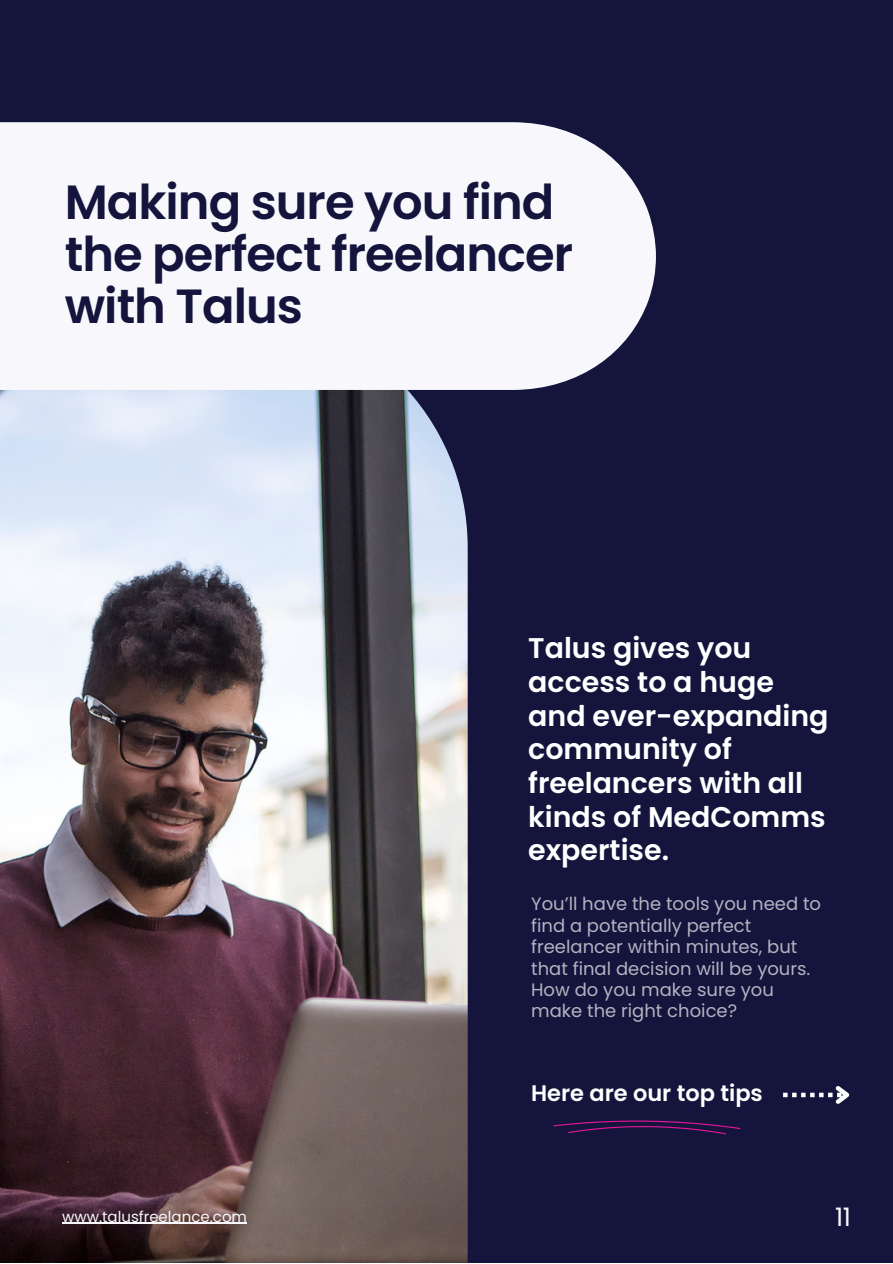
<style>
.page{position:relative;width:893px;height:1264px;background:#fff}
.page>*{position:absolute;margin:0;border:0;box-sizing:border-box;transform-origin:0 0}
.t1{font:600 48px/51.8px "Poppins";letter-spacing:-.02em;color:#14143d}
.t2{font:600 28.5px/33.8px "Poppins";color:#fff}
.t3{font:25.5px "Poppins";color:#f8f8fc}
.t4{font:600 22.5px "Poppins";color:#fff}
.t5{font:18px/21.3px "Poppins";color:#b3b3c0}
.t6{font:15px "Poppins";color:#f8f8fc}
</style>
<div class="page">
<div style="left:0;top:0;width:892px;height:1262px;background:#14143d"></div>
<img style="left:0;top:390px;width:467px;height:872px">
<div style="left:0;top:122px;width:656px;height:268px;background:#f8f8fc"></div>
<svg style="left:783px;top:1086px;width:67px;height:18px"></svg>
<svg style="left:553px;top:1120px;width:187px;height:14px"></svg>
<hr style="left:62px;top:1222px;width:185px;height:1px;background:#f8f8fc">
<p class="t1" style="left:65px;top:177px;width:510px">Making sure you find the perfect freelancer with Talus</p>
<p class="t2" style="left:528px;top:631px;width:302px">Talus gives you access to a huge and ever-expanding community of freelancers with all kinds of MedComms expertise.</p>
<p class="t5" style="left:531px;top:893px;width:291px">You’ll have the tools you need to find a potentially perfect freelancer within minutes, but that final decision will be yours.<br>How do you make sure you make the right choice?</p>
<p class="t4" style="left:531px;top:1076px;width:233px">Here are our top tips</p>
<p class="t6" style="left:62px;top:1205px;width:186px">www.talusfreelance.com</p>
<p class="t3" style="left:835px;top:1199px;width:17px">11</p>
</div>
